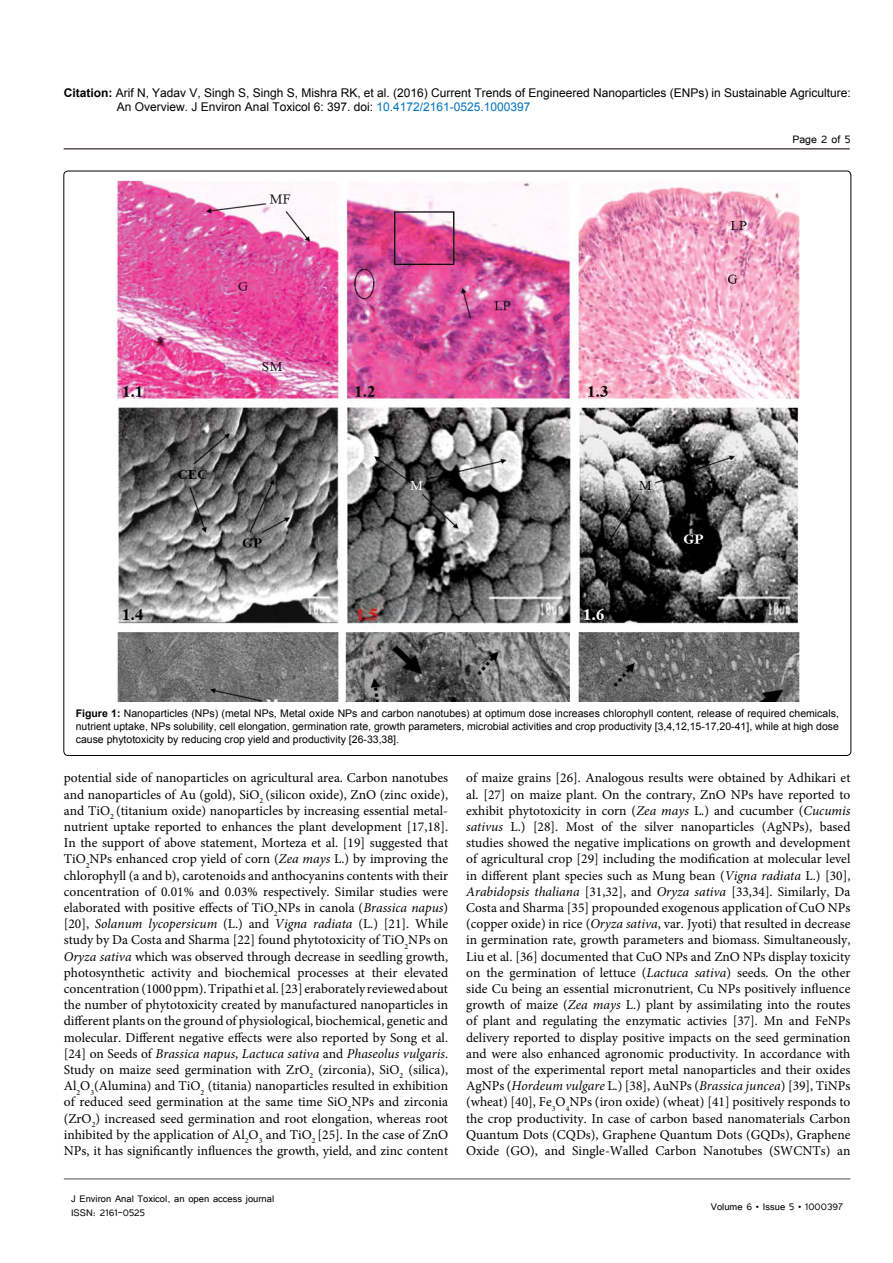
<style>
.page{position:relative;width:893px;height:1263px;background:#fff}
.page>*{position:absolute;margin:0;border:0;box-sizing:border-box;transform-origin:0 0}
.t1{font:13.5px/16.2px "Minion Pro";color:#000;text-align:justify}
.t2{font:13.5px "Tunga";color:#000}
.t3{font:12px/14.4px "Arial";color:#000}
.t4{font:12px/14.4px "Tunga";color:#000}
.Default{font:10.5px/12.6px "Arial";color:#000;text-align:justify}
.s1{font-weight:700}
.s2{color:#0072bc}
.s3{font-style:italic}
</style>
<div class="page">
<hr style="left:64px;top:148px;width:786px;height:2px;background:#5b514f">
<hr style="left:64px;top:1179px;width:786px;height:1px;background:#5b514f">
<img style="left:116px;top:180px;width:683px;height:521px">
<p class="t3" style="left:117px;top:85px;width:735px;text-indent:-53px"><span class="s1">Citation:</span> Arif N, Yadav V, Singh S, Singh S, Mishra RK, et al. (2016) Current Trends of Engineered Nanoparticles (ENPs) in Sustainable Agriculture:<br>An Overview. J Environ Anal Toxicol 6: 397. doi: <span class="s2">10.4172/2161-0525.1000397</span></p>
<p class="t2" style="left:792px;top:131px;width:60px">Page 2 of 5</p>
<p class="Default" style="left:76px;top:707px;width:765px"><span class="s1">Figure 1:</span> Nanoparticles (NPs) (metal NPs, Metal oxide NPs and carbon nanotubes) at optimum dose increases chlorophyll content, release of required chemicals, nutrient uptake, NPs solubility, cell elongation, germination rate, growth parameters, microbial activities and crop productivity [3,4,12,15-17,20-41], while at high dose cause phytotoxicity by reducing crop yield and productivity [26-33,38].</p>
<p class="t1" style="left:64px;top:770px;width:386px">potential side of nanoparticles on agricultural area. Carbon nanotubes and nanoparticles of Au (gold), SiO<sub>2</sub> (silicon oxide), ZnO (zinc oxide), and TiO<sub>2</sub> (titanium oxide) nanoparticles by increasing essential metal&shy;nutrient uptake reported to enhances the plant development [17,18].<br>In the support of above statement, Morteza et al. [19] suggested that TiO<sub>2</sub>NPs enhanced crop yield of corn (<span class="s3">Zea mays</span> L.) by improving the chlorophyll (a and b), carotenoids and anthocyanins contents with their concentration of 0.01% and 0.03% respectively. Similar studies were elaborated with positive effects of TiO<sub>2</sub>NPs in canola (<span class="s3">Brassica napus</span>) [20], <span class="s3">Solanum lycopersicum</span> (L.) and <span class="s3">Vigna radiata</span> (L.) [21]. While study by Da Costa and Sharma [22] found phytotoxicity of TiO<sub>2</sub>NPs on <span class="s3">Oryza sativa</span> which was observed through decrease in seedling growth, photosynthetic activity and biochemical processes at their elevated concentration (1000 ppm). Tripathi et al. [23] eraborately reviewed about the number of phytotoxicity created by manufactured nanoparticles in different plants on the ground of physiological, biochemical, genetic and molecular. Different negative effects were also reported by Song et al. [24] on Seeds of <span class="s3">Brassica napus</span>, <span class="s3">Lactuca sativa</span> and <span class="s3">Phaseolus vulgaris</span>.<br>Study on maize seed germination with ZrO<sub>2</sub> (zirconia), SiO<sub>2</sub> (silica), Al<sub>2</sub>O<sub>3</sub>(Alumina) and TiO<sub>2</sub> (titania) nanoparticles resulted in exhibition of reduced seed germination at the same time SiO<sub>2</sub>NPs and zirconia (ZrO<sub>2</sub>) increased seed germination and root elongation, whereas root inhibited by the application of Al<sub>2</sub>O<sub>3</sub> and TiO<sub>2</sub> [25]. In the case of ZnO NPs, it has significantly influences the growth, yield, and zinc content</p>
<p class="t1" style="left:466px;top:770px;width:386px">of maize grains [26]. Analogous results were obtained by Adhikari et al. [27] on maize plant. On the contrary, ZnO NPs have reported to exhibit phytotoxicity in corn (<span class="s3">Zea mays</span> L.) and cucumber (<span class="s3">Cucumis sativus</span> L.) [28]. Most of the silver nanoparticles (AgNPs), based studies showed the negative implications on growth and development of agricultural crop [29] including the modification at molecular level in different plant species such as Mung bean (<span class="s3">Vigna radiata</span> L.) [30], <span class="s3">Arabidopsis thaliana</span> [31,32], and <span class="s3">Oryza sativa</span> [33,34]. Similarly, Da Costa and Sharma [35] propounded exogenous application of CuO NPs (copper oxide) in rice (<span class="s3">Oryza sativa</span>, var. Jyoti) that resulted in decrease in germination rate, growth parameters and biomass. Simultaneously, Liu et al. [36] documented that CuO NPs and ZnO NPs display toxicity on the germination of lettuce (<span class="s3">Lactuca sativa</span>) seeds. On the other side Cu being an essential micronutrient, Cu NPs positively influence growth of maize (<span class="s3">Zea mays</span> L.) plant by assimilating into the routes of plant and regulating the enzymatic activies [37]. Mn and FeNPs delivery reported to display positive impacts on the seed germination and were also enhanced agronomic productivity. In accordance with most of the experimental report metal nanoparticles and their oxides AgNPs (<span class="s3">Hordeum vulgare</span> L.) [38], AuNPs (<span class="s3">Brassica juncea</span>) [39], TiNPs (wheat) [40], Fe<sub>3</sub>O<sub>4</sub>NPs (iron oxide) (wheat) [41] positively responds to the crop productivity. In case of carbon based nanomaterials Carbon Quantum Dots (CQDs), Graphene Quantum Dots (GQDs), Graphene Oxide (GO), and Single-Walled Carbon Nanotubes (SWCNTs) an</p>
<p class="t4" style="left:71px;top:1190px;width:205px">J Environ Anal Toxicol, an open access journal<br>ISSN: 2161-0525</p>
<p class="t4" style="left:711px;top:1199px;width:134px">Volume 6 • Issue 5 • 1000397</p>
</div>
